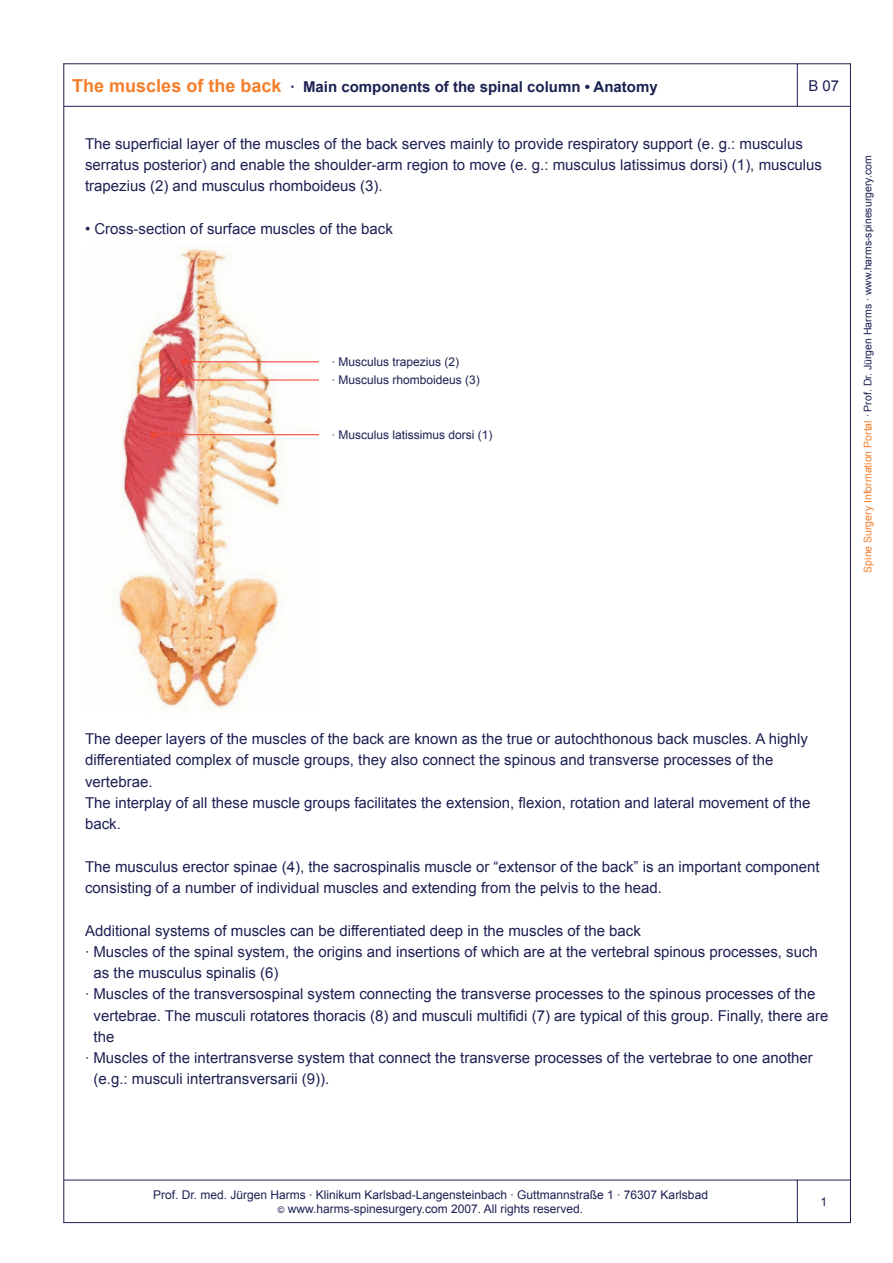
<style>
.page{position:relative;width:893px;height:1263px;background:#fff}
.page>*{position:absolute;margin:0;border:0;box-sizing:border-box;transform-origin:0 0}
.t1{font:15px/21.3px "Arial";color:#1c2152}
.t2{font:700 15px "Arial";color:#1c2152}
.t3{font:12px/14.4px "Arial";color:#1c2152;text-align:center}
.t4{font:10.5px "Arial";color:#1c2152}
.s1{font-size:18px;color:#f47e2b}
.s2{color:#f47e2b}
.s3{font-size:9px}
</style>
<div class="page">
<img style="left:116px;top:244px;width:203px;height:465px">
<hr style="left:64px;top:106px;width:733px;height:1px;background:#1c2152">
<hr style="left:64px;top:63px;width:733px;height:1px;background:#1c2152">
<hr style="left:850px;top:107px;width:1px;height:1073px;background:#1c2152">
<svg style="left:796px;top:63px;width:55px;height:44px"></svg>
<hr style="left:64px;top:1222px;width:733px;height:1px;background:#1c2152">
<hr style="left:64px;top:1180px;width:733px;height:1px;background:#1c2152">
<hr style="left:63px;top:64px;width:1px;height:1158px;background:#1c2152">
<div style="left:797px;top:1180px;width:54px;height:43px;border:1px solid #1c2152"></div>
<p class="t2" style="left:72px;top:76px;width:587px"><span class="s1">The muscles of the back</span> · Main components of the spinal column • Anatomy</p>
<p class="t1" style="left:808px;top:75px;width:32px">B 07</p>
<p class="t1" style="left:85px;top:133px;width:738px">The superficial layer of the muscles of the back serves mainly to provide respiratory support (e. g.: musculus serratus posterior) and enable the shoulder-arm region to move (e. g.: musculus latissimus dorsi) (1), musculus trapezius (2) and musculus rhomboideus (3).</p>
<p class="t1" style="left:85px;top:218px;width:309px">• Cross-section of surface muscles of the back</p>
<p class="t3" style="left:332px;top:353px;width:150px;line-height:18.1px;text-align:left">· Musculus trapezius (2)<br>· Musculus rhomboideus (3)</p>
<p class="t3" style="left:332px;top:427px;width:162px">· Musculus latissimus dorsi (1)</p>
<p class="t4" style="left:861px;top:573px;width:419px;rotate:-90deg"><span class="s2">Spine Surgery Information Portal</span> · Prof. Dr. Jürgen Harms · www.harms-spinesurgery.com</p>
<p class="t1" style="left:85px;top:728px;width:727px">The deeper layers of the muscles of the back are known as the true or autochthonous back muscles. A highly differentiated complex of muscle groups, they also connect the spinous and transverse processes of the vertebrae.<br>The interplay of all these muscle groups facilitates the extension, flexion, rotation and lateral movement of the back.</p>
<p class="t1" style="left:85px;top:856px;width:736px">The musculus erector spinae (4), the sacrospinalis muscle or “extensor of the back” is an important component consisting of a number of individual muscles and extending from the pelvis to the head.</p>
<p class="t1" style="left:85px;top:920px;width:557px">Additional systems of muscles can be differentiated deep in the muscles of the back</p>
<p class="t1" style="left:85px;top:941px;width:734px">· Muscles of the spinal system, the origins and insertions of which are at the vertebral spinous processes, such</p>
<p class="t1" style="left:94px;top:962px;width:187px">as the musculus spinalis (6)</p>
<p class="t1" style="left:85px;top:983px;width:732px">· Muscles of the transversospinal system connecting the transverse processes to the spinous processes of the</p>
<p class="t1" style="left:94px;top:1005px;width:736px">vertebrae. The musculi rotatores thoracis (8) and musculi multifidi (7) are typical of this group. Finally, there are</p>
<p class="t1" style="left:94px;top:1026px;width:22px">the</p>
<p class="t1" style="left:85px;top:1047px;width:729px">· Muscles of the intertransverse system that connect the transverse processes of the vertebrae to one another</p>
<p class="t1" style="left:94px;top:1068px;width:237px">(e.g.: musculi intertransversarii (9)).</p>
<p class="t3" style="left:153px;top:1187px;width:556px">Prof. Dr. med. Jürgen Harms · Klinikum Karlsbad-Langensteinbach · Guttmannstraße 1 · 76307 Karlsbad <span class="s3">©</span> www.harms-spinesurgery.com 2007. All rights reserved.</p>
</div>
